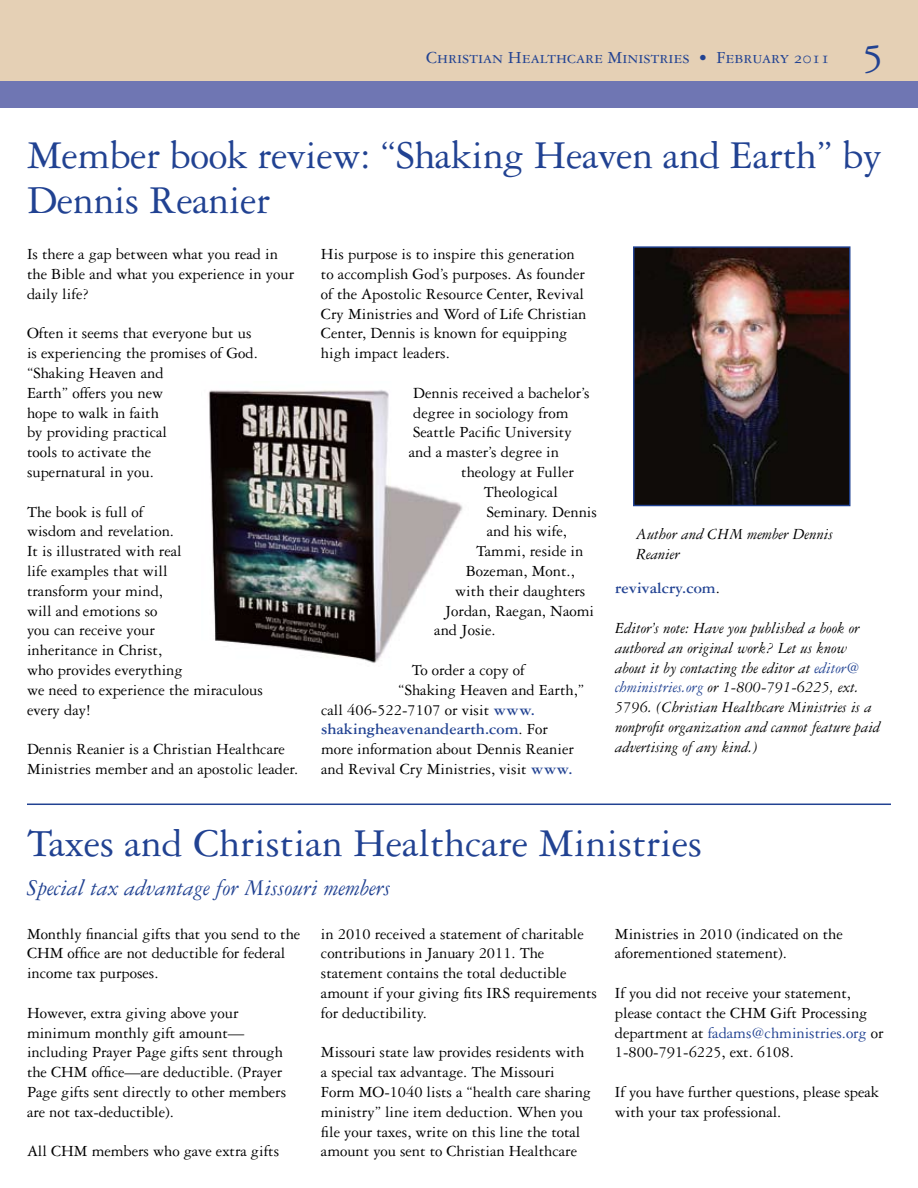
<style>
.page{position:relative;width:918px;height:1188px;background:#fff}
.page>*{position:absolute;margin:0;border:0;box-sizing:border-box;transform-origin:0 0}
.t1{font:45px "Garamond Three SC";color:#214292}
.t2{font:42px/45px "Garamond Three";letter-spacing:-.01em;color:#214292}
.t3{font:italic 24px "Garamond Three";color:#214292}
.t4{font:18px "Garamond Three SC";color:#214292}
.t5{font:16.5px/19.8px "Garamond Three";color:#000}
.t6{font:italic 16.5px/19.8px "Garamond Three";color:#000}
.t7{font:700 16.5px "Garamond Three";color:#214292}
.s1{font-weight:700;color:#214292}
.s2{font-weight:400;color:#000}
.s3{color:#214292}
</style>
<div class="page">
<div style="left:0;top:0;width:918px;height:81px;background:#e5d0b5"></div>
<div style="left:0;top:81px;width:918px;height:27px;background:#6f76b3"></div>
<img style="left:208px;top:390px;width:255px;height:273px">
<img style="left:635px;top:248px;width:214px;height:256px">
<div style="left:633px;top:246px;width:218px;height:260px;border:1px solid #214292"></div>
<hr style="left:27px;top:804px;width:864px;height:1px;background:#214292">
<p class="t4" style="left:426px;top:48px;width:405px">Christian Healthcare Ministries • February 2011</p>
<h1 class="t1" style="left:862px;top:26px;width:24px">5</h1>
<h2 class="t2" style="left:27px;top:132px;width:856px">Member book review: “Shaking Heaven and Earth” by<br>Dennis Reanier</h2>
<p class="t5" style="left:27px;top:244px;width:269px">Is there a gap between what you read in the Bible and what you experience in your daily life?</p>
<p class="t5" style="left:27px;top:323px;width:232px">Often it seems that everyone but us is experiencing the promises of God. “Shaking Heaven and<br>Earth” offers you new<br>hope to walk in faith<br>by providing practical<br>tools to activate the<br>supernatural in you.</p>
<p class="t5" style="left:27px;top:502px;width:238px">The book is full of<br>wisdom and revelation.<br>It is illustrated with real<br>life examples that will<br>transform your mind,<br>will and emotions so<br>you can receive your<br>inheritance in Christ,<br>who provides everything<br>we need to experience the miraculous every day!</p>
<p class="t5" style="left:27px;top:739px;width:273px">Dennis Reanier is a Christian Healthcare<br>Ministries member and an apostolic leader.</p>
<p class="t5" style="left:321px;top:244px;width:267px">His purpose is to inspire this generation to accomplish God’s purposes. As founder of the Apostolic Resource Center, Revival Cry Ministries and Word of Life Christian Center, Dennis is known for equipping high impact leaders.</p>
<p class="t5" style="left:409px;top:383px;width:182px">Dennis received a bachelor’s degree in sociology from<br>Seattle Pacific University and a master’s degree in</p>
<p class="t5" style="left:461px;top:462px;width:114px">theology at Fuller</p>
<p class="t5" style="left:484px;top:482px;width:76px">Theological</p>
<p class="t5" style="left:487px;top:502px;width:112px">Seminary. Dennis</p>
<p class="t5" style="left:487px;top:521px;width:82px">and his wife,</p>
<p class="t5" style="left:476px;top:541px;width:109px">Tammi, reside in</p>
<p class="t5" style="left:466px;top:561px;width:111px">Bozeman, Mont.,</p>
<p class="t5" style="left:455px;top:581px;width:132px">with their daughters</p>
<p class="t5" style="left:445px;top:601px;width:151px">Jordan, Raegan, Naomi</p>
<p class="t5" style="left:434px;top:620px;width:63px">and Josie.</p>
<p class="t5" style="left:412px;top:660px;width:115px">To order a copy of</p>
<p class="t5" style="left:398px;top:680px;width:188px">“Shaking Heaven and Earth,”</p>
<p class="t5" style="left:321px;top:700px;width:216px">call 406-522-7107 or visit <span class="s1">www.</span></p>
<p class="t7" style="left:321px;top:720px;width:228px">shakingheavenandearth.com<span class="s2">. For</span></p>
<p class="t5" style="left:321px;top:739px;width:254px">more information about Dennis Reanier</p>
<p class="t5" style="left:321px;top:759px;width:253px">and Revival Cry Ministries, visit <span class="s1">www.</span></p>
<p class="t6" style="left:636px;top:524px;width:199px">Author and CHM member Dennis<br>Reanier</p>
<p class="t7" style="left:615px;top:579px;width:106px">revivalcry.com<span class="s2">.</span></p>
<p class="t6" style="left:615px;top:618px;width:267px">Editor’s note: Have you published a book or authored an original work? Let us know about it by contacting the editor at <span class="s3">editor@ chministries.org</span> or 1-800-791-6225, ext.<br>5796. (Christian Healthcare Ministries is a nonprofit organization and cannot feature paid advertising of any kind.)</p>
<h2 class="t2" style="left:27px;top:821px;width:677px">Taxes and Christian Healthcare Ministries</h2>
<h3 class="t3" style="left:27px;top:875px;width:365px">Special tax advantage for Missouri members</h3>
<p class="t5" style="left:27px;top:924px;width:275px">Monthly financial gifts that you send to the<br>CHM office are not deductible for federal income tax purposes.</p>
<p class="t5" style="left:27px;top:1003px;width:261px">However, extra giving above your minimum monthly gift amount— including Prayer Page gifts sent through the CHM office—are deductible. (Prayer Page gifts sent directly to other members are not tax-deductible).</p>
<p class="t5" style="left:27px;top:1141px;width:254px">All CHM members who gave extra gifts</p>
<p class="t5" style="left:321px;top:924px;width:277px">in 2010 received a statement of charitable contributions in January 2011. The statement contains the total deductible amount if your giving fits IRS requirements for deductibility.</p>
<p class="t5" style="left:321px;top:1042px;width:272px">Missouri state law provides residents with a special tax advantage. The Missouri Form MO-1040 lists a “health care sharing ministry” line item deduction. When you file your taxes, write on this line the total amount you sent to Christian Healthcare</p>
<p class="t5" style="left:615px;top:924px;width:229px">Ministries in 2010 (indicated on the aforementioned statement).</p>
<p class="t5" style="left:615px;top:983px;width:270px">If you did not receive your statement, please contact the CHM Gift Processing department at <span class="s3">fadams@chministries.org</span> or 1-800-791-6225, ext. 6108.</p>
<p class="t5" style="left:615px;top:1082px;width:266px">If you have further questions, please speak with your tax professional.</p>
</div>
